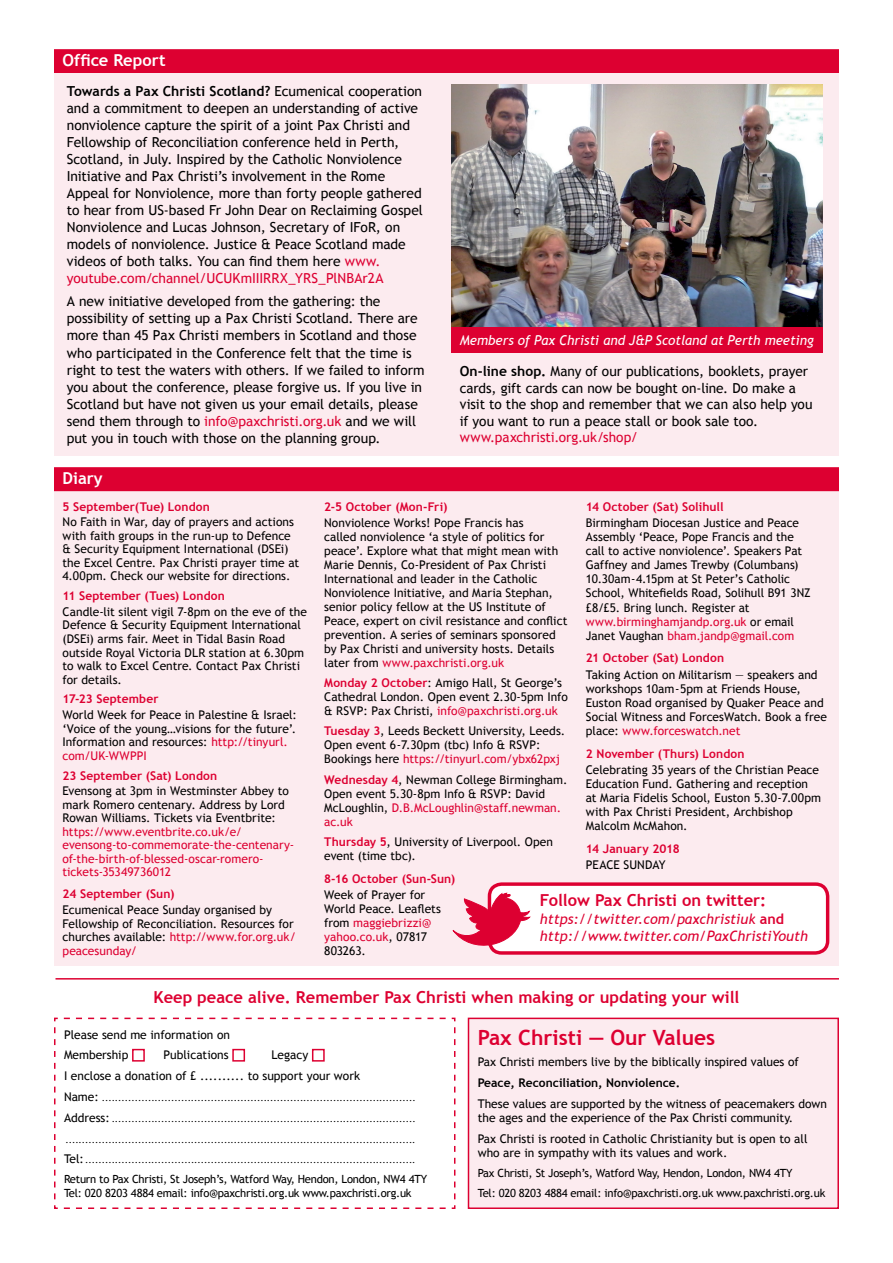
<style>
.page{position:relative;width:893px;height:1263px;background:#fff}
.page>*{position:absolute;margin:0;border:0;box-sizing:border-box;transform-origin:0 0}
.t1{font:700 21px "Trebuchet MS";color:#dd0031}
.t2{font:700 16.5px "Trebuchet MS";color:#dd0031}
.t3{font:700 16.5px "Trebuchet MS";color:#fff}
.t4{font:italic 14.25px/17.1px "Trebuchet MS";color:#dd0031}
.t5{font:13.8px/17.1px "Trebuchet MS";letter-spacing:-.005em;color:#000}
.t6{font:13.8px "Trebuchet MS";color:#dd0031}
.t7{font:italic 13.5px "Trebuchet MS";color:#fff}
.t8{font:12px/14px "Trebuchet MS";color:#000}
.t9{font:700 12px "Trebuchet MS";letter-spacing:.01em;color:#dd0031}
.t10{font:12px/13.5px "Trebuchet MS";letter-spacing:.005em;color:#dd0031}
.t11{font:700 12px "Trebuchet MS";color:#000}
.t12{font:11.25px/13.5px "Trebuchet MS";letter-spacing:-.02em;color:#000}
.t13{font:9px "Trebuchet MS";color:#000}
.s1{font-weight:700}
.s2{color:#dd0031}
.s3{font-weight:700;color:#dd0031}
.s4{font-weight:700;font-style:normal}
.s5{font-size:12px}
</style>
<div class="page">
<svg style="left:54px;top:1017px;width:402px;height:192px"></svg>
<div style="left:468px;top:1018px;width:370px;height:190px;background:#fcebef"></div>
<div style="left:468px;top:1017px;width:371px;height:192px;border:2px solid #dd0031"></div>
<hr style="left:56px;top:978px;width:783px;height:1px;background:#dd0031">
<div style="left:54px;top:472px;width:785px;height:493px;background:#fcebef"></div>
<div style="left:54px;top:467px;width:785px;height:24px;background:#dd0031"></div>
<div style="left:54px;top:49px;width:785px;height:24px;background:#dd0031"></div>
<div style="left:54px;top:73px;width:785px;height:382px;background:#fcebef"></div>
<img style="left:452px;top:85px;width:370px;height:242px">
<div style="left:489px;top:884px;width:339px;height:69px;background:#fff;border-radius:12px"></div>
<div style="left:488px;top:882px;width:341px;height:73px;border:3px solid #dd0031;border-radius:12px"></div>
<svg style="left:452px;top:893px;width:78px;height:62px"></svg>
<div style="left:451px;top:327px;width:371px;height:26px;background:#dd0031"></div>
<h2 class="t3" style="left:63px;top:50px;width:105px">Office Report</h2>
<p class="t5" style="left:67px;top:82px;width:358px"><span class="s1">Towards a Pax Christi Scotland?</span> Ecumenical cooperation and a commitment to deepen an understanding of active nonviolence capture the spirit of a joint Pax Christi and Fellowship of Reconciliation conference held in Perth, Scotland, in July. Inspired by the Catholic Nonviolence Initiative and Pax Christi’s involvement in the Rome Appeal for Nonviolence, more than forty people gathered to hear from US-based Fr John Dear on Reclaiming Gospel Nonviolence and Lucas Johnson, Secretary of IFoR, on models of nonviolence. Justice &amp; Peace Scotland made videos of both talks. You can find them here <span class="s2">www. youtube.com/channel/UCUKmIIIRRX_YRS_PlNBAr2A</span></p>
<p class="t5" style="left:67px;top:293px;width:359px">A new initiative developed from the gathering: the possibility of setting up a Pax Christi Scotland. There are more than 45 Pax Christi members in Scotland and those who participated in the Conference felt that the time is right to test the waters with others. If we failed to inform you about the conference, please forgive us. If you live in Scotland but have not given us your email details, please send them through to <span class="s2">info@paxchristi.org.uk</span> and we will put you in touch with those on the planning group.</p>
<h2 class="t3" style="left:63px;top:468px;width:42px">Diary</h2>
<p class="t7" style="left:460px;top:332px;width:356px">Members of Pax Christi and J&amp;P Scotland at Perth meeting</p>
<p class="t5" style="left:460px;top:363px;width:354px;line-height:16.5px"><span class="s1">On-line shop.</span> Many of our publications, booklets, prayer cards, gift cards can now be bought on-line. Do make a visit to the shop and remember that we can also help you if you want to run a peace stall or book sale too.</p>
<p class="t6" style="left:460px;top:429px;width:180px">www.paxchristi.org.uk/shop/</p>
<p class="t9" style="left:63px;top:499px;width:149px">5 September(Tue) London</p>
<p class="t8" style="left:63px;top:515px;width:238px;line-height:13.5px">No Faith in War, day of prayers and actions with faith groups in the run-up to Defence &amp; Security Equipment International (DSEi) the Excel Centre. Pax Christi prayer time at 4.00pm. Check our website for directions.</p>
<p class="t9" style="left:63px;top:588px;width:164px">11 September (Tues) London</p>
<p class="t8" style="left:63px;top:605px;width:246px;line-height:13.5px">Candle-lit silent vigil 7-8pm on the eve of the Defence &amp; Security Equipment International (DSEi) arms fair. Meet in Tidal Basin Road outside Royal Victoria DLR station at 6.30pm to walk to Excel Centre. Contact Pax Christi for details.</p>
<p class="t9" style="left:63px;top:692px;width:97px">17-23 September</p>
<p class="t8" style="left:63px;top:708px;width:236px;line-height:13.5px">World Week for Peace in Palestine &amp; Israel: ‘Voice of the young…visions for the future’.<br>Information and resources: <span class="s2">http://tinyurl. com/UK-WWPPI</span></p>
<p class="t9" style="left:63px;top:768px;width:156px">23 September (Sat) London</p>
<p class="t8" style="left:63px;top:784px;width:228px;line-height:13.5px">Evensong at 3pm in Westminster Abbey to mark Romero centenary. Address by Lord<br>Rowan Williams. Tickets via Eventbrite:</p>
<p class="t10" style="left:63px;top:825px;width:233px">https://www.eventbrite.co.uk/e/ evensong-to-commemorate-the-centenary&shy;of-the-birth-of-blessed-oscar-romero&shy;tickets-35349736012</p>
<p class="t9" style="left:63px;top:887px;width:113px">24 September (Sun)</p>
<p class="t8" style="left:63px;top:903px;width:235px;line-height:13.5px">Ecumenical Peace Sunday organised by Fellowship of Reconciliation. Resources for churches available: <span class="s2">http://www.for.org.uk/ peacesunday/</span></p>
<p class="t9" style="left:324px;top:499px;width:125px">2-5 October (Mon-Fri)</p>
<p class="t8" style="left:324px;top:516px;width:245px">Nonviolence Works! Pope Francis has<br>called nonviolence ‘a style of politics for peace’. Explore what that might mean with Marie Dennis, Co-President of Pax Christi International and leader in the Catholic Nonviolence Initiative, and Maria Stephan, senior policy fellow at the US Institute of Peace, expert on civil resistance and conflict prevention. A series of seminars sponsored by Pax Christi and university hosts. Details later from <span class="s2">www.paxchristi.org.uk</span></p>
<p class="t8" style="left:324px;top:676px;width:245px"><span class="s3">Monday 2 October</span>: Amigo Hall, St George’s<br>Cathedral London. Open event 2.30-5pm Info &amp; RSVP: Pax Christi, <span class="s2">info@paxchristi.org.uk</span></p>
<p class="t8" style="left:324px;top:724px;width:243px"><span class="s3">Tuesday 3</span>, Leeds Beckett University, Leeds.<br>Open event 6-7.30pm (tbc) Info &amp; RSVP:<br>Bookings here <span class="s2">https://tinyurl.com/ybx62pxj</span></p>
<p class="t8" style="left:324px;top:773px;width:245px"><span class="s3">Wednesday 4</span>, Newman College Birmingham.<br>Open event 5.30-8pm Info &amp; RSVP: David<br>McLoughlin, <span class="s2">D.B.McLoughlin@staff.newman. ac.uk</span></p>
<p class="t8" style="left:324px;top:835px;width:230px"><span class="s3">Thursday 5</span>, University of Liverpool. Open event (time tbc).</p>
<p class="t9" style="left:324px;top:871px;width:133px">8-16 October (Sun-Sun)</p>
<p class="t8" style="left:324px;top:888px;width:118px">Week of Prayer for<br>World Peace. Leaflets from <span class="s2">maggiebrizzi@ yahoo.co.uk</span>, 07817<br>803263.</p>
<p class="t9" style="left:586px;top:499px;width:139px">14 October (Sat) Solihull</p>
<p class="t8" style="left:586px;top:516px;width:226px">Birmingham Diocesan Justice and Peace Assembly ‘Peace, Pope Francis and the call to active nonviolence’. Speakers Pat Gaffney and James Trewby (Columbans)<br>10.30am-4.15pm at St Peter’s Catholic School, Whitefields Road, Solihull B91 3NZ £8/£5. Bring lunch. Register at <span class="s2">www.birminghamjandp.org.uk</span> or email Janet Vaughan <span class="s2">bham.jandp@gmail.com</span></p>
<p class="t9" style="left:586px;top:651px;width:140px">21 October (Sat) London</p>
<p class="t8" style="left:586px;top:667px;width:243px">Taking Action on Militarism — speakers and workshops 10am-5pm at Friends House, Euston Road organised by Quaker Peace and Social Witness and ForcesWatch. Book a free place: <span class="s2">www.forceswatch.net</span></p>
<p class="t9" style="left:586px;top:746px;width:160px">2 November (Thurs) London</p>
<p class="t8" style="left:586px;top:763px;width:237px">Celebrating 35 years of the Christian Peace Education Fund. Gathering and reception at Maria Fidelis School, Euston 5.30-7.00pm with Pax Christi President, Archbishop Malcolm McMahon.</p>
<p class="t9" style="left:586px;top:841px;width:95px">14 January 2018</p>
<p class="t8" style="left:586px;top:858px;width:81px">PEACE SUNDAY</p>
<h2 class="t2" style="left:540px;top:890px;width:228px">Follow Pax Christi on twitter:</h2>
<p class="t4" style="left:540px;top:910px;width:270px">https://twitter.com/paxchristiuk <span class="s4">and </span>http://www.twitter.com/PaxChristiYouth</p>
<h2 class="t2" style="left:154px;top:987px;width:587px">Keep peace alive. Remember Pax Christi when making or updating your will</h2>
<p class="t8" style="left:64px;top:1024px;width:168px;line-height:20.7px">Please send me information on<br>Membership</p>
<h1 class="t1" style="left:478px;top:1024px;width:239px">Pax Christi — Our Values</h1>
<p class="t8" style="left:478px;top:1055px;width:323px">Pax Christi members live by the biblically inspired values of</p>
<p class="t11" style="left:478px;top:1075px;width:204px">Peace, Reconciliation, Nonviolence.</p>
<p class="t8" style="left:478px;top:1096px;width:351px;line-height:14.4px">These values are supported by the witness of peacemakers down the ages and the experience of the Pax Christi community.</p>
<p class="t8" style="left:478px;top:1131px;width:331px;line-height:14.4px">Pax Christi is rooted in Catholic Christianity but is open to all who are in sympathy with its values and work.</p>
<p class="t12" style="left:478px;top:1163px;width:349px;line-height:20px">Pax Christi, St Joseph’s, Watford Way, Hendon, London, NW4 4TY<br>Tel: 020 8203 4884 email: info@paxchristi.org.uk www.paxchristi.org.uk</p>
<p class="t8" style="left:163px;top:1048px;width:67px">Publications</p>
<p class="t8" style="left:64px;top:1045px;width:298px;line-height:20.9px;text-indent:208px">Legacy<br>I enclose a donation of £ .......... to support your work</p>
<p class="t13" style="left:64px;top:1092px;width:353px"><span class="s5">Name:</span> ...............................................................................................</p>
<p class="t13" style="left:64px;top:1113px;width:353px"><span class="s5">Address:</span> ............................................................................................</p>
<p class="t13" style="left:65px;top:1134px;width:352px">..........................................................................................................</p>
<p class="t13" style="left:64px;top:1155px;width:353px"><span class="s5">Tel:</span>....................................................................................................</p>
<p class="t12" style="left:64px;top:1173px;width:365px">Return to Pax Christi, St Joseph’s, Watford Way, Hendon, London, NW4 4TY<br>Tel: 020 8203 4884 email: info@paxchristi.org.uk www.paxchristi.org.uk</p>
</div>
